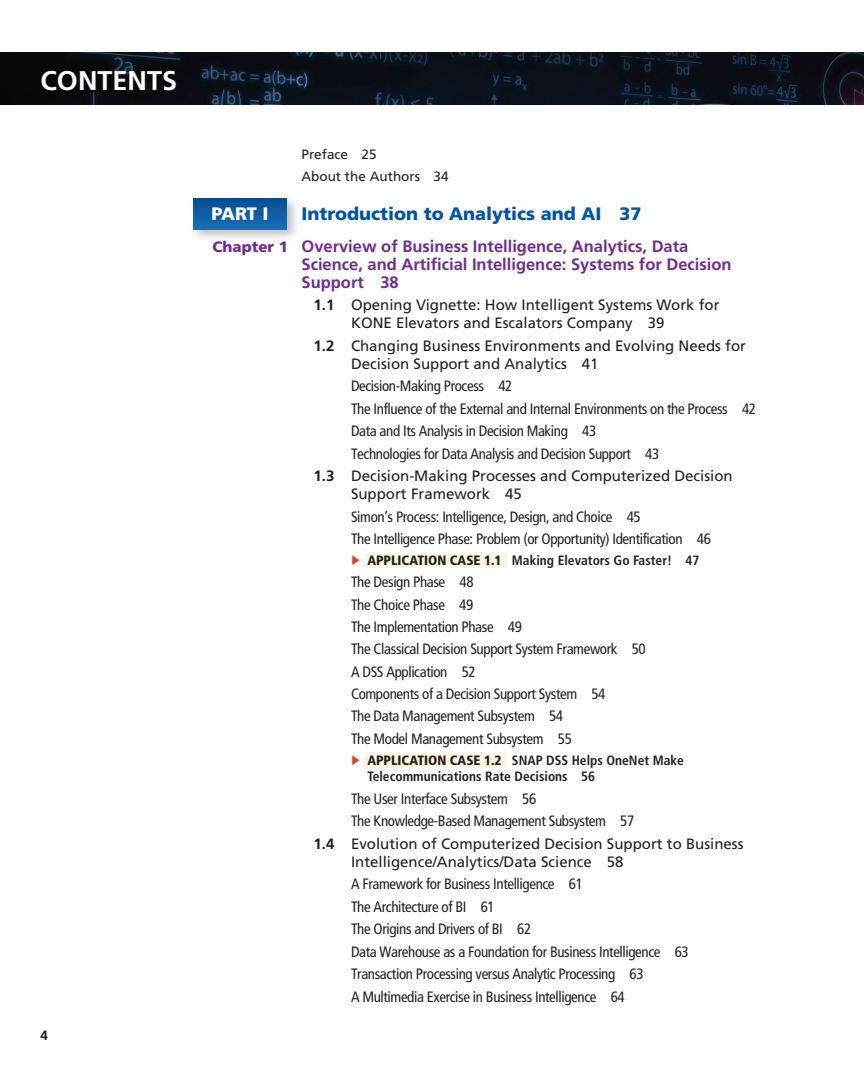
<style>
.page{position:relative;width:864px;height:1080px;background:#fff}
.page>*{position:absolute;margin:0;border:0;box-sizing:border-box;transform-origin:0 0}
.t1{font:700 27px "Frutiger LT Pro";color:#fff}
.t2{font:900 18px "Frutiger LT Pro";color:#0154a6}
.t3{font:900 18px "Frutiger LT Pro";color:#fff}
.t4{font:700 16.5px/18px "Frutiger LT Pro";color:#6e2c91}
.t5{font:condensed 15px/22.4px "Frutiger LT Pro";letter-spacing:-.025em;color:#231f20}
.t6{font:15px/18px "Frutiger LT Pro";color:#231f20}
.t7{font:700 condensed 13.5px/16.5px "Frutiger LT Pro";color:#231f20}
.t8{font:13.5px/22.5px "Frutiger LT Pro";color:#231f20}
.t9{font:700 13.5px "Frutiger LT Pro";color:#231f20}
.s1{font-weight:900;font-size:15px}
.s2{font-weight:700}
.s3{font-family:"Zapf Essentials LT Markers";font-weight:400;font-stretch:normal;color:#d9461d}
.s4{font-weight:900}
</style>
<div class="page">
<img style="left:0;top:52px;width:864px;height:53px">
<div style="left:190px;top:196px;width:110px;height:47px;background:#231f20;opacity:.3"></div>
<div style="left:194px;top:199px;width:93px;height:30px;background:linear-gradient(to bottom,#064f92,#186cb4)"></div>
<div style="left:364px;top:553px;width:143px;height:15px;background:#fef4e0"></div>
<div style="left:364px;top:753px;width:143px;height:15px;background:#fef4e0"></div>
<h1 class="t1" style="left:40px;top:65px;width:138px">CONTENTS</h1>
<p class="t9" style="left:40px;top:1027px;width:9px">4</p>
<p class="t8" style="left:302px;top:143px;width:149px">Preface 25<br>About the Authors 34</p>
<p class="t3" style="left:212px;top:203px;width:58px">PART I</p>
<p class="t2" style="left:302px;top:203px;width:341px">Introduction to Analytics and AI 37</p>
<p class="t4" style="left:302px;top:237px;width:432px;text-indent:-89px"><span class="s1">Chapter 1</span> Overview of Business Intelligence, Analytics, Data<br>Science, and Artificial Intelligence: Systems for Decision<br>Support 38</p>
<p class="t6" style="left:351px;top:296px;width:370px;text-indent:-38px"><span class="s2">1.1</span> Opening Vignette: How Intelligent Systems Work for<br>KONE Elevators and Escalators Company 39</p>
<p class="t6" style="left:351px;top:336px;width:397px;text-indent:-38px"><span class="s2">1.2</span> Changing Business Environments and Evolving Needs for<br>Decision Support and Analytics 41</p>
<p class="t5" style="left:351px;top:375px;width:163px">Decision-Making Process 42</p>
<p class="t5" style="left:351px;top:397px;width:407px">The Influence of the External and Internal Environments on the Process 42</p>
<p class="t5" style="left:351px;top:420px;width:247px">Data and Its Analysis in Decision Making 43</p>
<p class="t5" style="left:351px;top:442px;width:310px">Technologies for Data Analysis and Decision Support 43</p>
<p class="t6" style="left:314px;top:467px;width:421px"><span class="s2">1.3</span> Decision-Making Processes and Computerized Decision</p>
<p class="t6" style="left:351px;top:485px;width:172px">Support Framework 45</p>
<p class="t5" style="left:351px;top:505px;width:361px">Simon’s Process: Intelligence, Design, and Choice 45<br>The Intelligence Phase: Problem (or Opportunity) Identification 46</p>
<p class="t7" style="left:351px;top:552px;width:350px"><span class="s3">0</span> <span class="s4">APPLICATION CASE 1.1</span> Making Elevators Go Faster! 47</p>
<p class="t5" style="left:351px;top:571px;width:296px">The Design Phase 48<br>The Choice Phase 49<br>The Implementation Phase 49<br>The Classical Decision Support System Framework 50<br>A DSS Application 52<br>Components of a Decision Support System 54<br>The Data Management Subsystem 54<br>The Model Management Subsystem 55</p>
<p class="t7" style="left:367px;top:752px;width:318px;text-indent:-16px"><span class="s3">0</span> <span class="s4">APPLICATION CASE 1.2</span> SNAP DSS Helps OneNet Make<br>Telecommunications Rate Decisions 56</p>
<p class="t5" style="left:351px;top:788px;width:187px">The User Interface Subsystem 56</p>
<p class="t5" style="left:351px;top:810px;width:285px">The Knowledge-Based Management Subsystem 57</p>
<p class="t6" style="left:314px;top:835px;width:432px"><span class="s2">1.4</span> Evolution of Computerized Decision Support to Business</p>
<p class="t6" style="left:351px;top:853px;width:274px">Intelligence/Analytics/Data Science 58</p>
<p class="t5" style="left:351px;top:873px;width:339px">A Framework for Business Intelligence 61<br>The Architecture of BI 61<br>The Origins and Drivers of BI 62<br>Data Warehouse as a Foundation for Business Intelligence 63<br>Transaction Processing versus Analytic Processing 63<br>A Multimedia Exercise in Business Intelligence 64</p>
</div>
